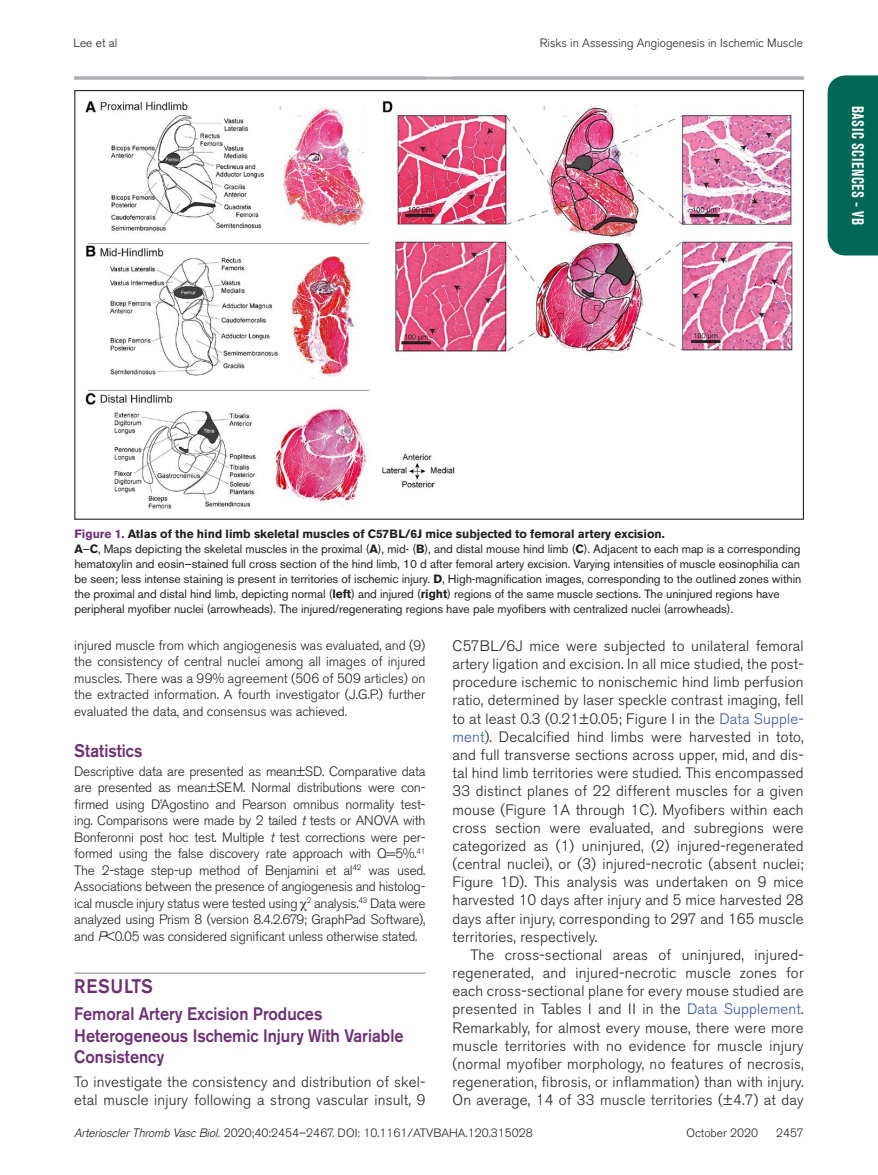
<style>
.page{position:relative;width:878px;height:1175px;background:#fff}
.page>*{position:absolute;margin:0;border:0;box-sizing:border-box;transform-origin:0 0}
.t1{font:500 19.5px "Akzidenz Grotesk BE";letter-spacing:.04em;color:#6e2f76;scale:.9 1}
.t2{font:500 18px/21px "Akzidenz Grotesk BE";color:#6e2f76;scale:.9 1}
.t3{font:700 condensed 16.5px "Akzidenz Grotesk BE";color:#fff;scale:.9 1}
.t4{font:300 15px/18.1px "Akzidenz Grotesk BE";letter-spacing:.01em;color:#231f20;text-align:justify}
.t5{font:300 13.5px/16.5px "Akzidenz Grotesk BE";letter-spacing:-.02em;color:#231f20;text-align:justify}
.t6{font:12px/15px "Akzidenz Grotesk BE";letter-spacing:-.005em;color:#231f20}
.t7{font:300 12px "Akzidenz Grotesk BE";color:#231f20}
.s1{font-weight:700;color:#6e2f76}
.s2{font-weight:700}
.s3{font-family:"Akzidenz Grotesk";font-style:italic}
.s4{font-family:"Gandhari Unicode";font-weight:400}
.s5{color:#3a53a3}
</style>
<div class="page">
<div style="left:827px;top:75px;width:51px;height:180px;background:#006756"></div>
<hr style="left:74px;top:76px;width:729px;height:4px;background:#b9babe">
<hr style="left:74px;top:972px;width:351px;height:2px;background:#aeafb3">
<img style="left:74px;top:90px;width:730px;height:430px">
<p class="t7" style="left:74px;top:36px;width:45px">Lee et al</p>
<p class="t7" style="left:540px;top:36px;width:264px">Risks in Assessing Angiogenesis in Ischemic Muscle</p>
<p class="t3" style="left:867px;top:106px;width:134px;rotate:90deg">Basic Sciences - VB</p>
<p class="t6" style="left:74px;top:526px;width:728px"><span class="s1">Figure 1.</span> <span class="s2">Atlas of the hind limb skeletal muscles of C57BL/6J mice subjected to femoral artery excision.<br>A</span>–<span class="s2">C</span>, Maps depicting the skeletal muscles in the proximal (<span class="s2">A</span>), mid- (<span class="s2">B</span>), and distal mouse hind limb (<span class="s2">C</span>). Adjacent to each map is a corresponding hematoxylin and eosin–stained full cross section of the hind limb, 10 d after femoral artery excision. Varying intensities of muscle eosinophilia can be seen; less intense staining is present in territories of ischemic injury. <span class="s2">D</span>, High-magnification images, corresponding to the outlined zones within the proximal and distal hind limb, depicting normal (<span class="s2">left</span>) and injured (<span class="s2">right</span>) regions of the same muscle sections. The uninjured regions have peripheral myofiber nuclei (arrowheads). The injured/regenerating regions have pale myofibers with centralized nuclei (arrowheads).</p>
<p class="t5" style="left:74px;top:637px;width:353px">injured muscle from which angiogenesis was evaluated, and (9) the consistency of central nuclei among all images of injured muscles. There was a 99% agreement (506 of 509 articles) on the extracted information. A fourth investigator (J.G.P.) further evaluated the data, and consensus was achieved.</p>
<p class="t2" style="left:74px;top:740px;width:77px">Statistics</p>
<p class="t5" style="left:74px;top:763px;width:353px">Descriptive data are presented as mean±SD. Comparative data are presented as mean±SEM. Normal distributions were con&shy;firmed using D’Agostino and Pearson omnibus normality test&shy;ing. Comparisons were made by 2 tailed <span class="s3">t</span> tests or ANOVA with Bonferonni post hoc test. Multiple <span class="s3">t</span> test corrections were per&shy;formed using the false discovery rate approach with Q=5%.<sup>41<br></sup>The 2-stage step-up method of Benjamini et al<sup>42</sup> was used.<br>Associations between the presence of angiogenesis and histolog&shy;ical muscle injury status were tested using <span class="s4">χ</span><sup>2</sup> analysis.<sup>43</sup> Data were analyzed using Prism 8 (version 8.4.2.679; GraphPad Software), and <span class="s3">P</span>&lt;0.05 was considered significant unless otherwise stated.</p>
<h1 class="t1" style="left:74px;top:974px;width:89px">RESULTS</h1>
<p class="t2" style="left:74px;top:1003px;width:367px">Femoral Artery Excision Produces<br>Heterogeneous Ischemic Injury With Variable<br>Consistency</p>
<p class="t4" style="left:74px;top:1072px;width:353px">To investigate the consistency and distribution of skel&shy;etal muscle injury following a strong vascular insult, 9</p>
<p class="t4" style="left:452px;top:637px;width:353px">C57BL/6J mice were subjected to unilateral femoral artery ligation and excision. In all mice studied, the post&shy;procedure ischemic to nonischemic hind limb perfusion ratio, determined by laser speckle contrast imaging, fell to at least 0.3 (0.21±0.05; Figure I in the <span class="s5">Data Supple&shy;ment</span>). Decalcified hind limbs were harvested in toto, and full transverse sections across upper, mid, and dis&shy;tal hind limb territories were studied. This encompassed 33 distinct planes of 22 different muscles for a given mouse (Figure 1A through 1C). Myofibers within each cross section were evaluated, and subregions were categorized as (1) uninjured, (2) injured-regenerated (central nuclei), or (3) injured-necrotic (absent nuclei; Figure 1D). This analysis was undertaken on 9 mice harvested 10 days after injury and 5 mice harvested 28 days after injury, corresponding to 297 and 165 muscle territories, respectively.</p>
<p class="t4" style="left:452px;top:946px;width:353px;text-indent:18px">The cross-sectional areas of uninjured, injured&shy;regenerated, and injured-necrotic muscle zones for each cross-sectional plane for every mouse studied are presented in Tables I and II in the <span class="s5">Data Supplement</span>.<br>Remarkably, for almost every mouse, there were more muscle territories with no evidence for muscle injury (normal myofiber morphology, no features of necrosis, regeneration, fibrosis, or inflammation) than with injury.<br>On average, 14 of 33 muscle territories (±4.7) at day</p>
<p class="t7" style="left:74px;top:1126px;width:460px"><span class="s3">Arterioscler Thromb Vasc Biol.</span> 2020;40:2454–2467. DOI: 10.1161/ATVBAHA.120.315028</p>
<p class="t7" style="left:686px;top:1126px;width:73px">October 2020</p>
<p class="t7" style="left:776px;top:1126px;width:29px">2457</p>
</div>
